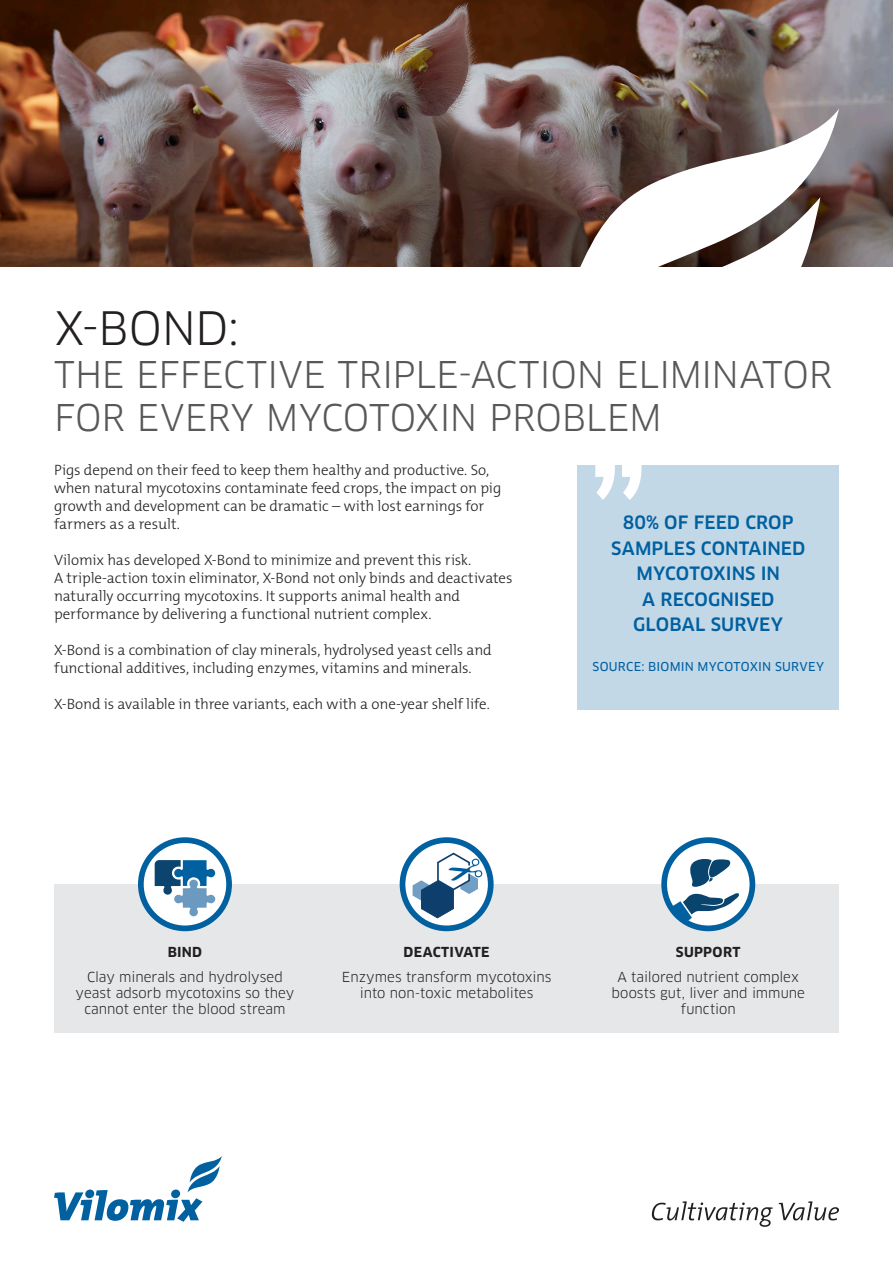
<style>
.page{position:relative;width:893px;height:1263px;background:#fff}
.page>*{position:absolute;margin:0;border:0;box-sizing:border-box;transform-origin:0 0}
.t1{font:45px "Clan OT";color:#231f20}
.t2{font:36px/43.2px "Clan OT";letter-spacing:-.005em;color:#57585a}
.Fakta_overskrift{font:500 18px "Clan OT";letter-spacing:.005em;color:#0060a0}
.t3{font:300 15px/18px "The Mix B W3";letter-spacing:-.005em;color:#231f20}
.t4{font:13.5px/16.2px "Clan OT";color:#231f20;text-align:center}
.t5{font:700 13.5px "Clan OT";letter-spacing:.02em;color:#231f20}
.Fakta_tekst{font:12px "Clan OT News";letter-spacing:.02em;color:#0060a0}
</style>
<div class="page">
<svg style="left:652px;top:1201px;width:121px;height:26px"></svg>
<svg style="left:779px;top:1201px;width:60px;height:19px"></svg>
<svg style="left:54px;top:1156px;width:168px;height:66px"></svg>
<img style="left:0;top:0;width:893px;height:267px">
<svg style="left:561px;top:109px;width:278px;height:158px"></svg>
<svg style="left:542px;top:197px;width:278px;height:70px"></svg>
<div style="left:577px;top:464px;width:262px;height:245px;background:#c2d8e7"></div>
<svg style="left:595px;top:464px;width:20px;height:36px"></svg>
<svg style="left:622px;top:464px;width:19px;height:36px"></svg>
<div style="left:54px;top:884px;width:785px;height:149px;background:#e6e7e9"></div>
<svg style="left:141px;top:840px;width:88px;height:88px"></svg>
<div style="left:138px;top:837px;width:94px;height:94px;border:6px solid #0060a0;border-radius:50%"></div>
<svg style="left:155px;top:860px;width:60px;height:56px;background:#80a7c4"></svg>
<svg style="left:402px;top:840px;width:89px;height:88px"></svg>
<div style="left:400px;top:837px;width:94px;height:94px;border:6px solid #0060a0;border-radius:50%"></div>
<svg style="left:413px;top:852px;width:69px;height:66px"></svg>
<svg style="left:664px;top:840px;width:88px;height:88px"></svg>
<div style="left:661px;top:837px;width:94px;height:94px;border:6px solid #0060a0;border-radius:50%"></div>
<svg style="left:672px;top:857px;width:67px;height:67px"></svg>
<p class="t1" style="left:54px;top:301px;width:186px">X-BOND:</p>
<p class="t2" style="left:54px;top:353px;width:780px">THE EFFECTIVE TRIPLE-ACTION ELIMINATOR<br>FOR EVERY MYCOTOXIN PROBLEM</p>
<p class="t3" style="left:54px;top:461px;width:449px">Pigs depend on their feed to keep them healthy and productive. So, when natural mycotoxins contaminate feed crops, the impact on pig growth and development can be dramatic – with lost earnings for farmers as a result.</p>
<p class="t3" style="left:54px;top:551px;width:419px">Vilomix has developed X-Bond to minimize and prevent this risk.</p>
<p class="t3" style="left:54px;top:569px;width:460px">A triple-action toxin eliminator, X-Bond not only binds and deactivates naturally occurring mycotoxins. It supports animal health and</p>
<p class="t3" style="left:54px;top:605px;width:379px">performance by delivering a functional nutrient complex.</p>
<p class="t3" style="left:54px;top:641px;width:439px">X-Bond is a combination of clay minerals, hydrolysed yeast cells and functional additives, including enzymes, vitamins and minerals.</p>
<p class="t3" style="left:54px;top:695px;width:437px">X-Bond is available in three variants, each with a one-year shelf life.</p>
<p class="Fakta_overskrift" style="left:623px;top:512px;width:172px">80% OF FEED CROP</p>
<p class="Fakta_overskrift" style="left:611px;top:537px;width:196px">SAMPLES CONTAINED</p>
<p class="Fakta_overskrift" style="left:636px;top:563px;width:145px">MYCOTOXINS IN</p>
<p class="Fakta_overskrift" style="left:642px;top:588px;width:134px">A RECOGNISED</p>
<p class="Fakta_overskrift" style="left:633px;top:614px;width:151px">GLOBAL SURVEY</p>
<p class="Fakta_tekst" style="left:592px;top:659px;width:233px">SOURCE: BIOMIN MYCOTOXIN SURVEY</p>
<p class="t5" style="left:168px;top:944px;width:36px">BIND</p>
<p class="t4" style="left:76px;top:968px;width:220px">Clay minerals and hydrolysed yeast adsorb mycotoxins so they cannot enter the blood stream</p>
<p class="t5" style="left:404px;top:944px;width:87px">DEACTIVATE</p>
<p class="t4" style="left:342px;top:968px;width:211px">Enzymes transform mycotoxins into non-toxic metabolites</p>
<p class="t5" style="left:676px;top:944px;width:66px">SUPPORT</p>
<p class="t4" style="left:612px;top:968px;width:195px">A tailored nutrient complex boosts gut, liver and immune function</p>
</div>
